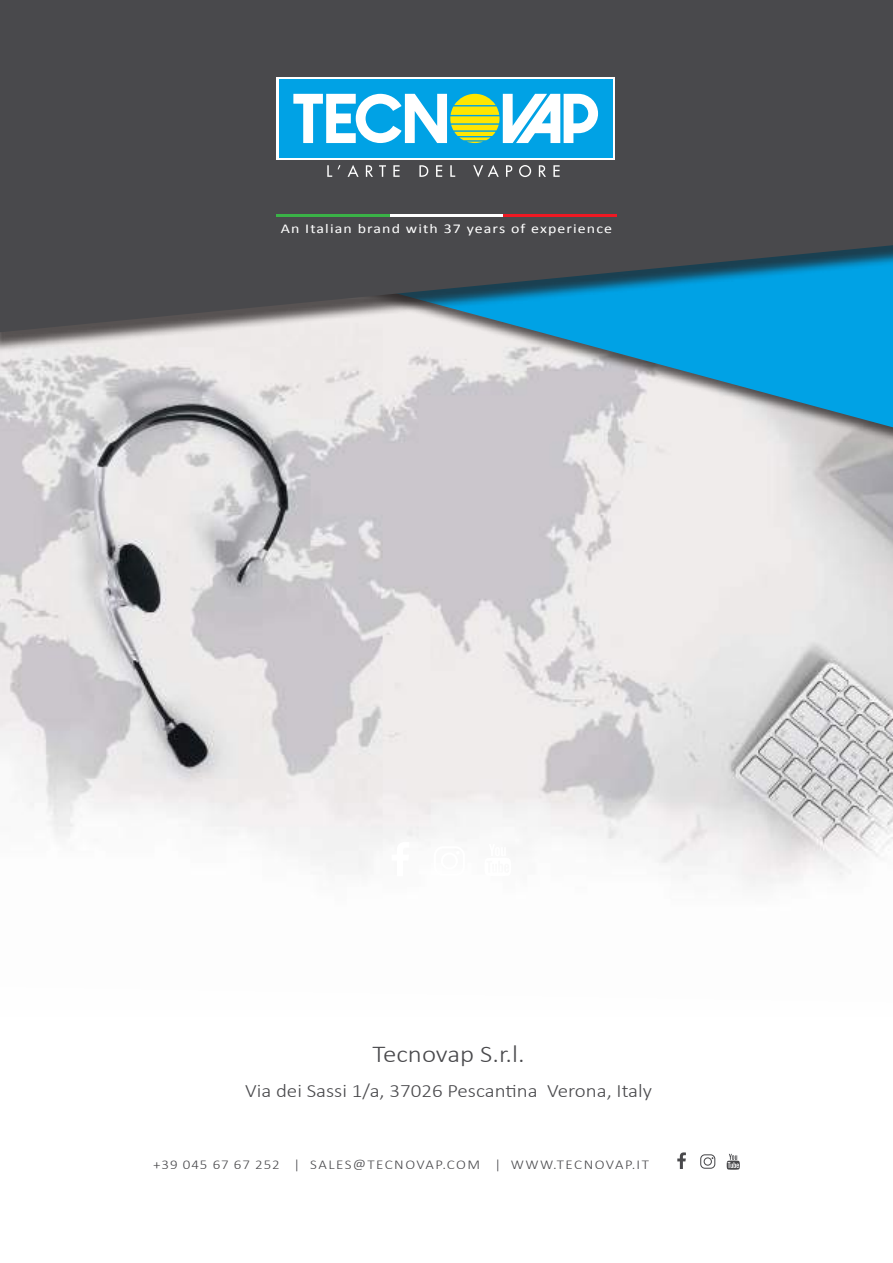
<style>
.page{position:relative;width:893px;height:1263px;background:#fff}
.page>*{position:absolute;margin:0;border:0;box-sizing:border-box;transform-origin:0 0}
.t1{font:300 24.3px "Calibri";color:#49494c;scale:1.11 1}
.t2{font:300 18.9px "Calibri";color:#49494c;scale:1.11 1}
.t3{font:300 13.5px "Calibri";letter-spacing:.09em;color:#49494c;scale:1.11 1}
.t4{font:13.5px "Calibri";letter-spacing:.07em;color:#fff;scale:1.18 1}
</style>
<div class="page">
<img style="left:0;top:448px;width:893px;height:439px">
<svg style="left:392px;top:842px;width:17px;height:34px"></svg>
<svg style="left:484px;top:844px;width:27px;height:32px"></svg>
<svg style="left:434px;top:846px;width:31px;height:30px"></svg>
<div style="left:0;top:0;width:893px;height:448px;background:#241f1f;opacity:.75"></div>
<svg style="left:0;top:353px;width:893px;height:77px;background:#b2c8d3"></svg>
<div style="left:0;top:0;width:893px;height:353px;background:#241f1f;opacity:.75"></div>
<svg style="left:0;top:0;width:893px;height:334px;background:#45545d"></svg>
<div style="left:276px;top:77px;width:339px;height:83px;background:#fff"></div>
<div style="left:279px;top:79px;width:333px;height:79px;background:#00a2e5"></div>
<svg style="left:293px;top:94px;width:305px;height:49px"></svg>
<svg style="left:327px;top:165px;width:233px;height:12px;background:#68686a"></svg>
<hr style="left:277px;top:214px;width:113px;height:2px;background:#3ab247">
<hr style="left:390px;top:214px;width:113px;height:2px;background:#fff">
<hr style="left:503px;top:214px;width:114px;height:2px;background:#ef1923">
<svg style="left:700px;top:1154px;width:15px;height:15px"></svg>
<svg style="left:727px;top:1154px;width:13px;height:16px"></svg>
<svg style="left:677px;top:1152px;width:9px;height:17px"></svg>
<p class="t4" style="left:281px;top:220px;width:282px">An Italian brand with 37 years of experience</p>
<h1 class="t1" style="left:373px;top:1039px;width:139px">Tecnovap S.r.l.</h1>
<h2 class="t2" style="left:245px;top:1079px;width:368px">Via dei Sassi 1/a, 37026 Pescantina Verona, Italy</h2>
<p class="t3" style="left:153px;top:1156px;width:448px">+39 045 67 67 252 | SALES@TECNOVAP.COM | WWW.TECNOVAP.IT</p>
</div>
